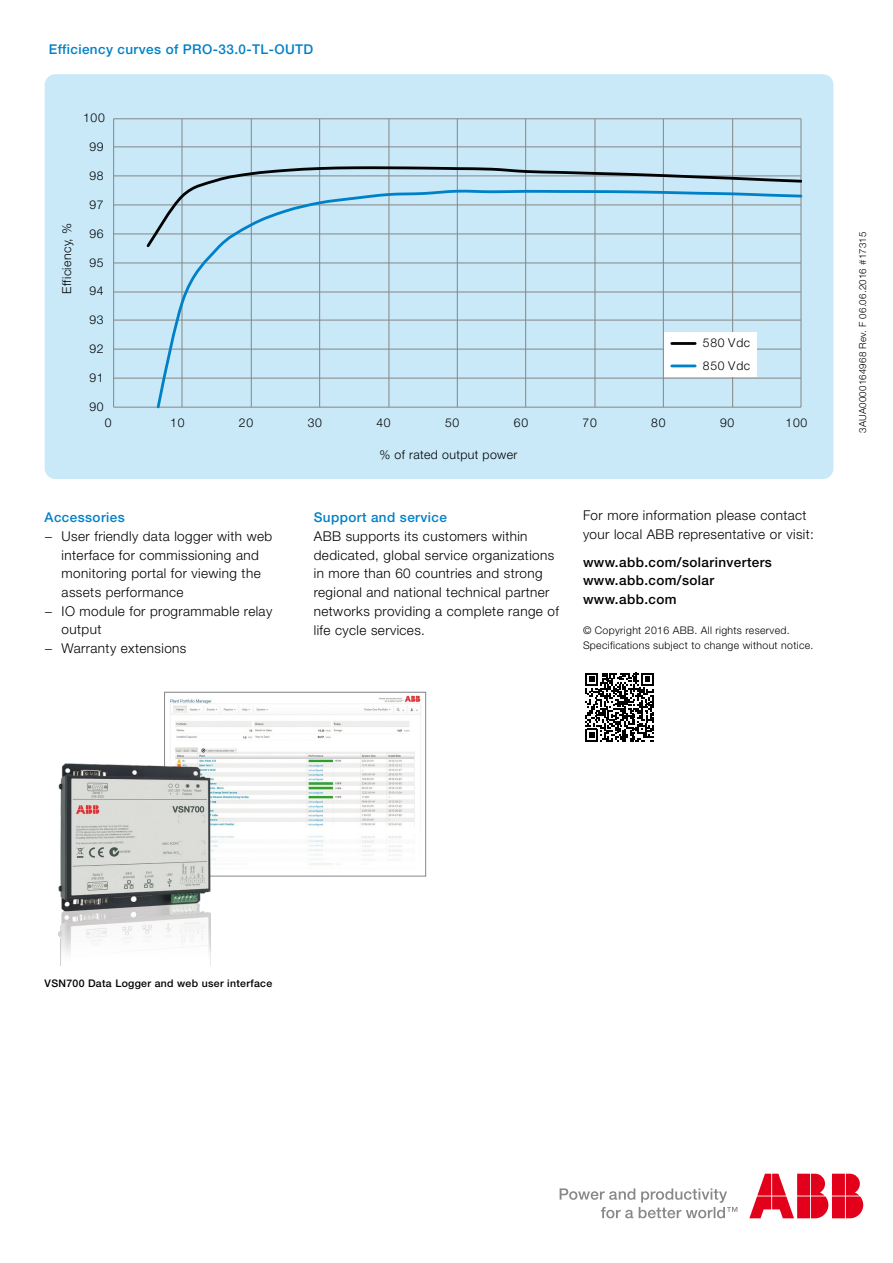
<style>
.page{position:relative;width:893px;height:1263px;background:#fff}
.page>*{position:absolute;margin:0;border:0;box-sizing:border-box;transform-origin:0 0}
.t1{font:300 13.5px/18.8px "Helvetica Neue";letter-spacing:.03em;color:#000}
.t2{font:500 13.5px "Helvetica Neue";letter-spacing:.03em;color:#0081c7}
.t3{font:500 13.5px/18.6px "Helvetica Neue";letter-spacing:.03em;color:#000}
.t4{font:300 12.3px "Helvetica Neue";letter-spacing:.03em;color:#000}
.t5{font:300 12.15px/22.5px "Helvetica Neue";letter-spacing:.06em;color:#000204}
.t6{font:300 10.5px/15px "Helvetica Neue";letter-spacing:.03em;color:#000}
.t7{font:500 10.5px "Helvetica Neue";letter-spacing:.03em;color:#000}
.t8{font:300 9.75px "Helvetica Neue";letter-spacing:.02em;color:#000}
</style>
<div class="page">
<svg style="left:585px;top:673px;width:69px;height:68px"></svg>
<svg style="left:560px;top:1188px;width:177px;height:30px"></svg>
<svg style="left:749px;top:1174px;width:114px;height:44px"></svg>
<img style="left:170px;top:695px;width:251px;height:170px">
<div style="left:164px;top:692px;width:262px;height:184px;border:1px solid #87888a"></div>
<img style="left:58px;top:760px;width:159px;height:205px">
<div style="left:45px;top:74px;width:788px;height:405px;background:#c9e9f8;border-radius:11px"></div>
<hr style="left:114px;top:118px;width:687px;height:1px;background:#858684">
<hr style="left:114px;top:146px;width:687px;height:1px;background:#858684">
<hr style="left:114px;top:175px;width:687px;height:1px;background:#858684">
<hr style="left:114px;top:204px;width:687px;height:1px;background:#858684">
<hr style="left:114px;top:233px;width:687px;height:1px;background:#858684">
<hr style="left:114px;top:262px;width:687px;height:1px;background:#858684">
<hr style="left:114px;top:291px;width:687px;height:1px;background:#858684">
<hr style="left:114px;top:320px;width:687px;height:1px;background:#858684">
<hr style="left:114px;top:349px;width:687px;height:1px;background:#858684">
<hr style="left:114px;top:378px;width:687px;height:1px;background:#858684">
<hr style="left:800px;top:119px;width:1px;height:288px;background:#858684">
<hr style="left:732px;top:119px;width:1px;height:288px;background:#858684">
<hr style="left:663px;top:119px;width:1px;height:288px;background:#858684">
<hr style="left:594px;top:119px;width:1px;height:288px;background:#858684">
<hr style="left:525px;top:119px;width:1px;height:288px;background:#858684">
<hr style="left:457px;top:119px;width:1px;height:288px;background:#858684">
<hr style="left:388px;top:119px;width:1px;height:288px;background:#858684">
<hr style="left:319px;top:119px;width:1px;height:288px;background:#858684">
<hr style="left:251px;top:119px;width:1px;height:288px;background:#858684">
<hr style="left:182px;top:119px;width:1px;height:288px;background:#858684">
<hr style="left:113px;top:119px;width:1px;height:288px;background:#858684">
<hr style="left:114px;top:407px;width:687px;height:1px;background:#858684">
<svg style="left:144px;top:165px;width:657px;height:82px"></svg>
<svg style="left:155px;top:189px;width:648px;height:220px"></svg>
<div style="left:664px;top:332px;width:92px;height:45px;background:#fff"></div>
<hr style="left:672px;top:342px;width:23px;height:3px;background:#000204">
<hr style="left:672px;top:365px;width:23px;height:2px;background:#0081c7">
<p class="t2" style="left:49px;top:42px;width:266px">Efficiency curves of PRO-33.0-TL-OUTD</p>
<p class="t5" style="left:83px;top:106px;width:23px">100</p>
<p class="t5" style="left:89px;top:135px;width:16px">99</p>
<p class="t5" style="left:89px;top:164px;width:16px">98</p>
<p class="t4" style="left:59px;top:294px;width:72px;rotate:-90deg">Efficiency, %</p>
<p class="t5" style="left:89px;top:193px;width:16px">97</p>
<p class="t5" style="left:89px;top:222px;width:16px">96</p>
<p class="t5" style="left:89px;top:251px;width:16px">95</p>
<p class="t5" style="left:89px;top:280px;width:16px">94</p>
<p class="t5" style="left:89px;top:308px;width:16px">93</p>
<p class="t5" style="left:89px;top:337px;width:16px">92</p>
<p class="t5" style="left:89px;top:366px;width:16px">91</p>
<p class="t5" style="left:89px;top:395px;width:16px">90</p>
<p class="t5" style="left:703px;top:331px;width:49px">580 Vdc<br>850 Vdc</p>
<p class="t5" style="left:105px;top:411px;width:8px">0</p>
<p class="t5" style="left:170px;top:411px;width:16px">10</p>
<p class="t5" style="left:239px;top:411px;width:16px">20</p>
<p class="t5" style="left:308px;top:411px;width:16px">30</p>
<p class="t5" style="left:376px;top:411px;width:16px">40</p>
<p class="t5" style="left:445px;top:411px;width:16px">50</p>
<p class="t5" style="left:514px;top:411px;width:16px">60</p>
<p class="t5" style="left:583px;top:411px;width:16px">70</p>
<p class="t5" style="left:651px;top:411px;width:16px">80</p>
<p class="t5" style="left:720px;top:411px;width:16px">90</p>
<p class="t5" style="left:786px;top:411px;width:23px">100</p>
<p class="t4" style="left:379px;top:447px;width:140px">% of rated output power</p>
<p class="t2" style="left:45px;top:509px;width:82px">Accessories</p>
<p class="t1" style="left:45px;top:526px;width:229px">− User friendly data logger with web</p>
<p class="t1" style="left:62px;top:545px;width:199px">interface for commissioning and</p>
<p class="t1" style="left:62px;top:564px;width:201px">monitoring portal for viewing the</p>
<p class="t1" style="left:62px;top:583px;width:123px">assets performance</p>
<p class="t1" style="left:45px;top:601px;width:229px">− IO module for programmable relay</p>
<p class="t1" style="left:62px;top:620px;width:41px">output</p>
<p class="t1" style="left:45px;top:639px;width:143px">− Warranty extensions</p>
<p class="t2" style="left:314px;top:509px;width:135px">Support and service</p>
<p class="t1" style="left:314px;top:526px;width:247px">ABB supports its customers within dedicated, global service organizations in more than 60 countries and strong regional and national technical partner networks providing a complete range of life cycle services.</p>
<p class="t1" style="left:583px;top:506px;width:232px">For more information please contact your local ABB representative or visit:</p>
<p class="t3" style="left:583px;top:552px;width:190px">www.abb.com/solarinverters www.abb.com/solar www.abb.com</p>
<p class="t6" style="left:583px;top:622px;width:232px">© Copyright 2016 ABB. All rights reserved.<br>Specifications subject to change without notice.</p>
<p class="t8" style="left:857px;top:433px;width:203px;rotate:-90deg">3AUA0000164968 Rev. F 06.06.2016 #17315</p>
<p class="t7" style="left:45px;top:977px;width:229px">VSN700 Data Logger and web user interface</p>
</div>
